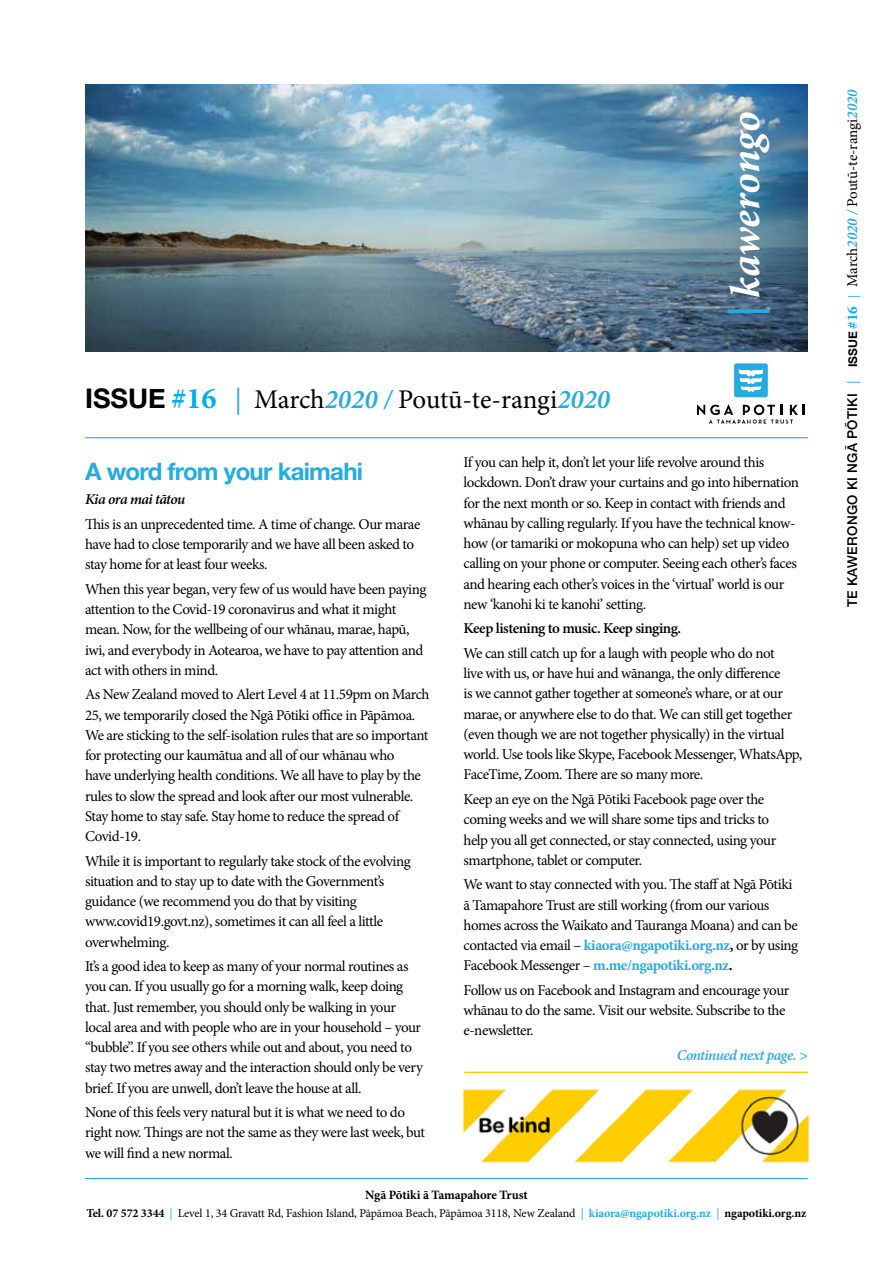
<style>
.page{position:relative;width:893px;height:1263px;background:#fff}
.page>*{position:absolute;margin:0;border:0;box-sizing:border-box;transform-origin:0 0}
.t1{font:italic 700 42px "Minion Pro";letter-spacing:-.01em;color:#fff}
.t2{font:27px "Minion Pro";letter-spacing:-.01em;color:#000}
.t3{font:700 24px "Helvetica Neue";letter-spacing:-.03em;color:#24abe2}
.t4{font:15px/20.2px "Minion Pro";letter-spacing:-.035em;color:#000}
.t5{font:600 15px "Minion Pro";letter-spacing:-.03em;color:#000}
.t6{font:italic 600 15px "Minion Pro";letter-spacing:-.03em;color:#28aae1}
.t7{font:italic 600 15px "Minion Pro";letter-spacing:-.04em;color:#000}
.t8{font:500 13.5px "Helvetica Neue";letter-spacing:.02em;color:#000}
.t9{font:700 12.75px "Minion Pro";letter-spacing:-.015em;color:#000}
.t10{font:12px "Minion Pro";letter-spacing:-.015em;color:#000}
.s1{font-family:"Helvetica Neue";font-weight:700}
.s2{font-weight:700;font-size:30px;color:#00aeef}
.s3{color:#24abe2}
.s4{font-weight:600;font-style:italic;color:#24abe2}
.s5{color:#28aae1}
.s6{font-weight:700;color:#28aae1}
.s7{font-weight:700}
.s8{font-weight:700;color:#24abe2}
.s9{font-family:"Minion Pro";font-weight:400;color:#24abe2}
.s10{font-weight:700;font-size:12px}
.s11{font-family:"Minion Pro";font-weight:700;font-size:15px;color:#00aeef}
.s12{font-family:"Minion Pro";font-weight:400;font-size:12px;color:#24abe2}
.s13{font-family:"Minion Pro";font-weight:400;font-size:15px}
.s14{font-family:"Minion Pro";font-weight:600;font-style:italic;font-size:15px;color:#24abe2}
</style>
<div class="page">
<hr style="left:85px;top:1178px;width:723px;height:1px;background:#24abe2">
<div style="left:734px;top:363px;width:34px;height:34px;background:#28aae1;border-radius:2px"></div>
<svg style="left:739px;top:369px;width:24px;height:23px"></svg>
<svg style="left:697px;top:405px;width:108px;height:19px"></svg>
<img style="left:85px;top:85px;width:723px;height:266px">
<hr style="left:85px;top:437px;width:723px;height:1px;background:#24abe2">
<img style="left:463px;top:1089px;width:347px;height:74px">
<hr style="left:464px;top:1071px;width:344px;height:2px;background:#fc0">
<h2 class="t2" style="left:85px;top:381px;width:527px"><span class="s1">ISSUE</span> <span class="s2">#16</span> <span class="s3">|</span> March<span class="s4">2020 /</span> Poutū-te-rangi<span class="s4">2020</span></h2>
<h1 class="t1" style="left:716px;top:318px;width:209px;rotate:-90deg"><span class="s5">|</span> kawerongo</h1>
<h3 class="t3" style="left:85px;top:452px;width:280px">A word from your kaimahi</h3>
<p class="t7" style="left:85px;top:489px;width:102px">Kia ora mai tātou</p>
<p class="t4" style="left:85px;top:514px;width:337px">This is an unprecedented time. A time of change. Our marae have had to close temporarily and we have all been asked to stay home for at least four weeks.</p>
<p class="t4" style="left:85px;top:579px;width:343px">When this year began, very few of us would have been paying attention to the Covid-19 coronavirus and what it might mean. Now, for the wellbeing of our whānau, marae, hapū, iwi, and everybody in Aotearoa, we have to pay attention and act with others in mind.</p>
<p class="t4" style="left:85px;top:684px;width:346px">As New Zealand moved to Alert Level 4 at 11.59pm on March 25, we temporarily closed the Ngā Pōtiki office in Pāpāmoa.<br>We are sticking to the self-isolation rules that are so important for protecting our kaumātua and all of our whānau who<br>have underlying health conditions. We all have to play by the rules to slow the spread and look after our most vulnerable.<br>Stay home to stay safe. Stay home to reduce the spread of Covid-19.</p>
<p class="t4" style="left:85px;top:851px;width:327px">While it is important to regularly take stock of the evolving situation and to stay up to date with the Government’s guidance (we recommend you do that by visiting www.covid19.govt.nz), sometimes it can all feel a little overwhelming.</p>
<p class="t4" style="left:85px;top:956px;width:339px">It’s a good idea to keep as many of your normal routines as you can. If you usually go for a morning walk, keep doing that. Just remember, you should only be walking in your local area and with people who are in your household – your “bubble”. If you see others while out and about, you need to stay two metres away and the interaction should only be very brief. If you are unwell, don’t leave the house at all.</p>
<p class="t4" style="left:85px;top:1102px;width:342px">None of this feels very natural but it is what we need to do right now. Things are not the same as they were last week, but we will find a new normal.</p>
<p class="t4" style="left:463px;top:452px;width:337px">If you can help it, don’t let your life revolve around this lockdown. Don’t draw your curtains and go into hibernation for the next month or so. Keep in contact with friends and whānau by calling regularly. If you have the technical know&shy;how (or tamariki or mokopuna who can help) set up video calling on your phone or computer. Seeing each other’s faces and hearing each other’s voices in the ‘virtual’ world is our new ‘kanohi ki te kanohi’ setting.</p>
<p class="t5" style="left:463px;top:618px;width:219px">Keep listening to music. Keep singing.</p>
<p class="t4" style="left:463px;top:643px;width:340px">We can still catch up for a laugh with people who do not<br>live with us, or have hui and wānanga, the only difference<br>is we cannot gather together at someone’s whare, or at our marae, or anywhere else to do that. We can still get together (even though we are not together physically) in the virtual world. Use tools like Skype, Facebook Messenger, WhatsApp, FaceTime, Zoom. There are so many more.</p>
<p class="t4" style="left:463px;top:789px;width:314px">Keep an eye on the Ngā Pōtiki Facebook page over the coming weeks and we will share some tips and tricks to help you all get connected, or stay connected, using your smartphone, tablet or computer.</p>
<p class="t4" style="left:463px;top:874px;width:336px">We want to stay connected with you. The staff at Ngā Pōtiki ā Tamapahore Trust are still working (from our various homes across the Waikato and Tauranga Moana) and can be contacted via email – <span class="s6">kiaora@ngapotiki.org.nz</span><span class="s7">,</span> or by using Facebook Messenger – <span class="s6">m.me/ngapotiki.org.nz</span><span class="s7">.</span></p>
<p class="t4" style="left:463px;top:980px;width:327px">Follow us on Facebook and Instagram and encourage your whānau to do the same. Visit our website. Subscribe to the e-newsletter.</p>
<p class="t6" style="left:677px;top:1044px;width:133px">Continued next page. &gt;</p>
<p class="t9" style="left:365px;top:1186px;width:164px">Ngā Pōtiki ā Tamapahore Trust</p>
<p class="t10" style="left:87px;top:1205px;width:721px"><span class="s7">Tel. 07 572 3344</span> <span class="s3">|</span> Level 1, 34 Gravatt Rd, Fashion Island, Pāpāmoa Beach, Pāpāmoa 3118, New Zealand <span class="s3">|</span> <span class="s8">kiaora@ngapotiki.org.nz</span> <span class="s3">|</span> <span class="s7">ngapotiki.org.nz</span></p>
<p class="t8" style="left:841px;top:607px;width:519px;rotate:-90deg">TE KAWERONGO KI NGĀ PŌTIKI <span class="s9">|</span> <span class="s10">ISSUE</span> <span class="s11">#16</span> <span class="s12">|</span> <span class="s13">March</span><span class="s14">2020 /</span> <span class="s13">Poutū-te-rangi</span><span class="s14">2020</span></p>
</div>
